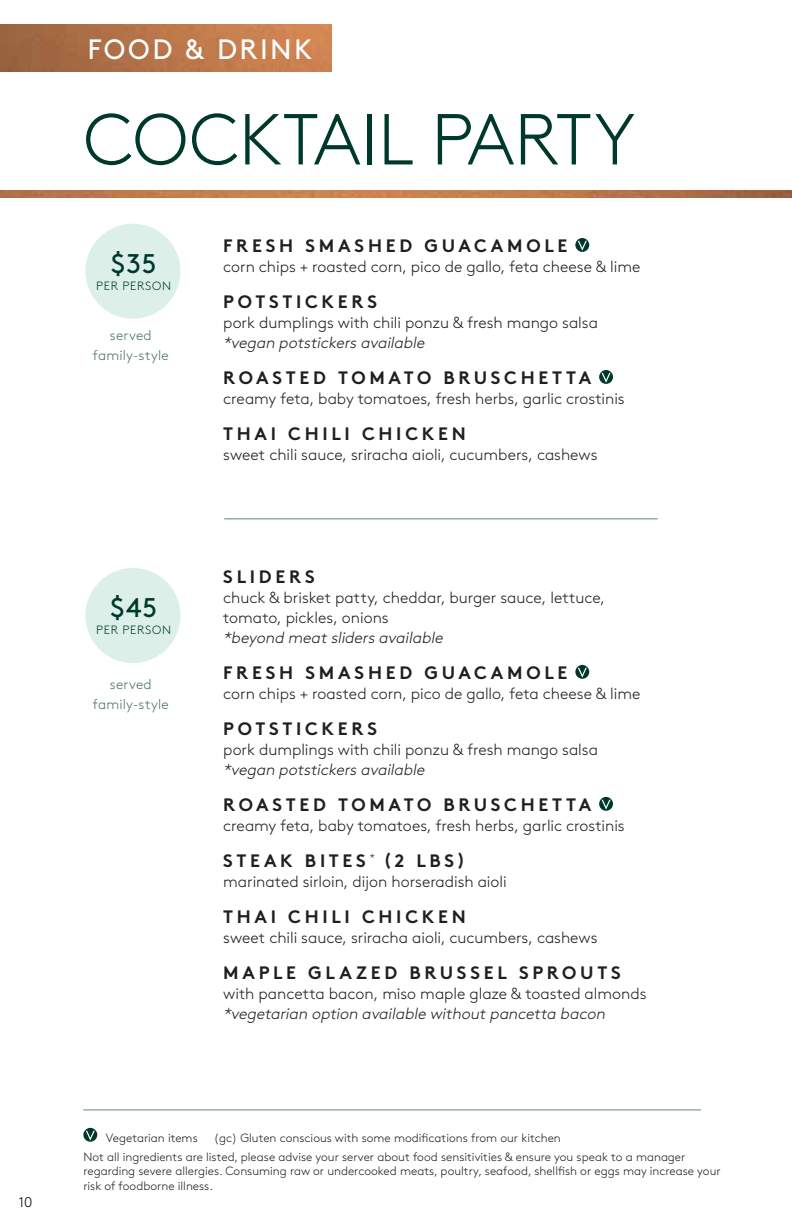
<style>
.page{position:relative;width:792px;height:1224px;background:#fff}
.page>*{position:absolute;margin:0;border:0;box-sizing:border-box;transform-origin:0 0}
.t1{font:300 72px "Brown";color:#00392c}
.t2{font:28px "Brown";letter-spacing:.09em;color:#fff}
.t3{font:27px "Brown";color:#00392c}
.t4{font:700 18px "Brown";letter-spacing:.205em;color:#211e1e}
.t5{font:300 16px/20px "Brown";letter-spacing:-.005em;color:#211e1e}
.t6{font:italic 300 16px "Brown";color:#211e1e}
.t7{font:300 14px/20px "Brown";letter-spacing:.015em;color:#4d7269;text-align:center}
.t8{font:300 14px "Brown";color:#000}
.t9{font:300 12px/14.4px "Brown";color:#211e1e}
.t10{font:300 12px "Brown";letter-spacing:.055em;color:#00392c}
</style>
<div class="page">
<img style="left:0;top:191px;width:792px;height:7px">
<svg style="left:575px;top:238px;width:14px;height:14px"></svg>
<svg style="left:578px;top:241px;width:9px;height:9px"></svg>
<svg style="left:599px;top:370px;width:14px;height:14px"></svg>
<svg style="left:602px;top:373px;width:9px;height:9px"></svg>
<svg style="left:575px;top:665px;width:14px;height:14px"></svg>
<svg style="left:578px;top:668px;width:9px;height:9px"></svg>
<svg style="left:599px;top:797px;width:14px;height:14px"></svg>
<svg style="left:602px;top:800px;width:9px;height:9px"></svg>
<hr style="left:224px;top:518px;width:434px;height:1px;background:#64847c">
<hr style="left:83px;top:1110px;width:618px;height:1px;background:#64847c">
<svg style="left:83px;top:1128px;width:14px;height:14px"></svg>
<svg style="left:86px;top:1131px;width:9px;height:9px"></svg>
<div style="left:85px;top:224px;width:95px;height:95px;background:#dcefe9;border-radius:50%"></div>
<div style="left:85px;top:568px;width:95px;height:95px;background:#dcefe9;border-radius:50%"></div>
<img style="left:0;top:25px;width:331px;height:47px">
<p class="t8" style="left:19px;top:1192px;width:15px">10</p>
<h2 class="t2" style="left:88px;top:28px;width:226px">FOOD &amp; DRINK</h2>
<h1 class="t1" style="left:84px;top:86px;width:553px">COCKTAIL PARTY</h1>
<h3 class="t3" style="left:111px;top:243px;width:47px">$35</h3>
<p class="t10" style="left:96px;top:277px;width:77px">PER PERSON</p>
<p class="t7" style="left:93px;top:324px;width:77px">served family-style</p>
<h3 class="t3" style="left:110px;top:587px;width:48px">$45</h3>
<p class="t10" style="left:96px;top:621px;width:77px">PER PERSON</p>
<p class="t7" style="left:93px;top:673px;width:77px">served family-style</p>
<p class="t4" style="left:223px;top:231px;width:346px">FRESH SMASHED GUACAMOLE</p>
<p class="t5" style="left:223px;top:255px;width:419px">corn chips + roasted corn, pico de gallo, feta cheese &amp; lime</p>
<p class="t4" style="left:223px;top:287px;width:155px">POTSTICKERS</p>
<p class="t5" style="left:223px;top:311px;width:376px">pork dumplings with chili ponzu &amp; fresh mango salsa</p>
<p class="t6" style="left:223px;top:331px;width:206px">*vegan potstickersavailable</p>
<p class="t4" style="left:223px;top:363px;width:369px">ROASTED TOMATO BRUSCHETTA</p>
<p class="t5" style="left:223px;top:387px;width:403px">creamy feta, baby tomatoes, fresh herbs, garlic crostinis</p>
<p class="t4" style="left:223px;top:419px;width:244px">THAI CHILI CHICKEN</p>
<p class="t5" style="left:223px;top:443px;width:376px">sweet chili sauce, sriracha aioli, cucumbers, cashews</p>
<p class="t4" style="left:223px;top:562px;width:93px">SLIDERS</p>
<p class="t5" style="left:223px;top:586px;width:383px">chuck &amp; brisket patty, cheddar, burger sauce, lettuce, tomato, pickles, onions</p>
<p class="t6" style="left:223px;top:625px;width:225px">*beyond meatslidersavailable</p>
<p class="t4" style="left:223px;top:658px;width:346px">FRESH SMASHED GUACAMOLE</p>
<p class="t5" style="left:223px;top:682px;width:419px">corn chips + roasted corn, pico de gallo, feta cheese &amp; lime</p>
<p class="t4" style="left:223px;top:714px;width:155px">POTSTICKERS</p>
<p class="t5" style="left:223px;top:738px;width:376px">pork dumplings with chili ponzu &amp; fresh mango salsa</p>
<p class="t6" style="left:223px;top:757px;width:206px">*vegan potstickersavailable</p>
<p class="t4" style="left:223px;top:790px;width:369px">ROASTED TOMATO BRUSCHETTA</p>
<p class="t5" style="left:223px;top:814px;width:403px">creamy feta, baby tomatoes, fresh herbs, garlic crostinis</p>
<p class="t4" style="left:223px;top:846px;width:243px">STEAK BITES <sup>*</sup> (2 LBS)</p>
<p class="t5" style="left:223px;top:870px;width:285px">marinated sirloin, dijon horseradish aioli</p>
<p class="t4" style="left:223px;top:902px;width:244px">THAI CHILI CHICKEN</p>
<p class="t5" style="left:223px;top:926px;width:376px">sweet chili sauce, sriracha aioli, cucumbers, cashews</p>
<p class="t4" style="left:223px;top:958px;width:399px">MAPLE GLAZED BRUSSEL SPROUTS</p>
<p class="t5" style="left:223px;top:982px;width:425px">with pancetta bacon, miso maple glaze &amp; toasted almonds</p>
<p class="t6" style="left:223px;top:1001px;width:387px">*vegetarian option available withoutpancetta bacon</p>
<p class="t9" style="left:106px;top:1130px;width:93px">Vegetarian items</p>
<p class="t9" style="left:214px;top:1130px;width:348px">(gc) Gluten conscious with some modifications from our kitchen</p>
<p class="t9" style="left:83px;top:1149px;width:639px">Not all ingredients are listed, please advise your server about food sensitivities &amp; ensure you speak to a manager regarding severe allergies. Consuming raw or undercooked meats, poultry, seafood, shellfish or eggs may increase your risk of foodborne illness.</p>
</div>
